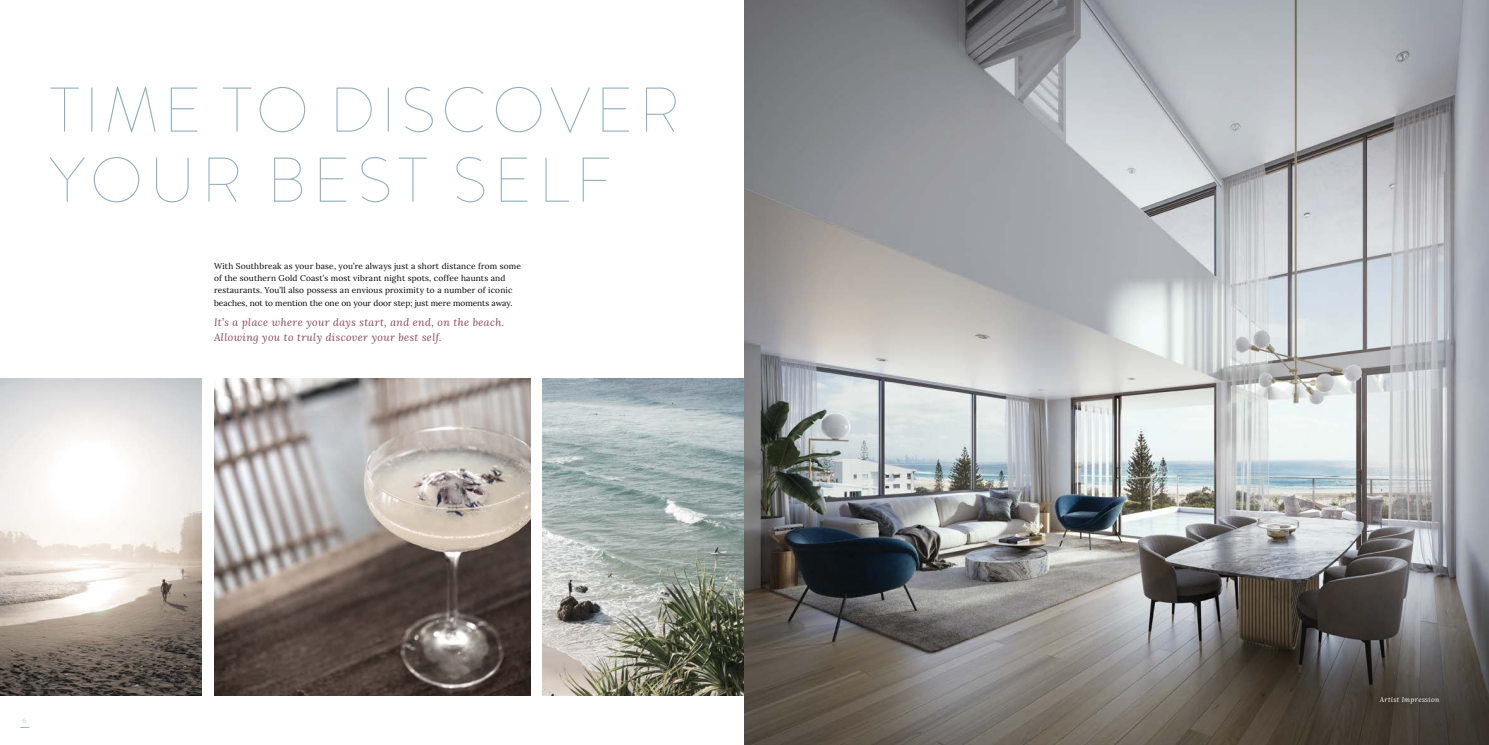
<style>
.page{position:relative;width:1489px;height:745px;background:#fff}
.page>*{position:absolute;margin:0;border:0;box-sizing:border-box;transform-origin:0 0}
.t1{font:100 63px/70px "Brandon Grotesque";letter-spacing:.08em;color:#8fafbe}
.t2{font:italic 10.5px/14.9px "Lora";letter-spacing:.04em;color:#894456}
.t3{font:8.31px/12.2px "Lora";letter-spacing:.02em;color:#000}
.t4{font:italic 7px "Lora";letter-spacing:.04em;color:#fff}
.t5{font:300 7px "Brandon Grotesque";color:#8fafbe}
</style>
<div class="page">
<img style="left:543px;top:378px;width:201px;height:316px">
<img style="left:0;top:378px;width:202px;height:316px">
<img style="left:214px;top:378px;width:316px;height:316px">
<img style="left:744px;top:0;width:744px;height:744px">
<div style="left:1372px;top:688px;width:74px;height:23px;background:#000;opacity:.6"></div>
<h1 class="t1" style="left:50px;top:74px;width:631px">TIME TO DISCOVER<br>YOUR BEST SELF</h1>
<p class="t3" style="left:214px;top:259px;width:308px">With Southbreak as your base, you’re always just a short distance from some of the southern Gold Coast’s most vibrant night spots, coffee haunts and restaurants. You’ll also possess an envious proximity to a number of iconic beaches, not to mention the one on your door step; just mere moments away.</p>
<p class="t2" style="left:214px;top:314px;width:292px">It’s a place where your days start, and end, on the beach.<br>Allowing you to truly discover your best self.</p>
<p class="t5" style="left:23px;top:715px;width:5px">6</p>
<p class="t4" style="left:1379px;top:694px;width:61px">Artist Impression</p>
</div>
